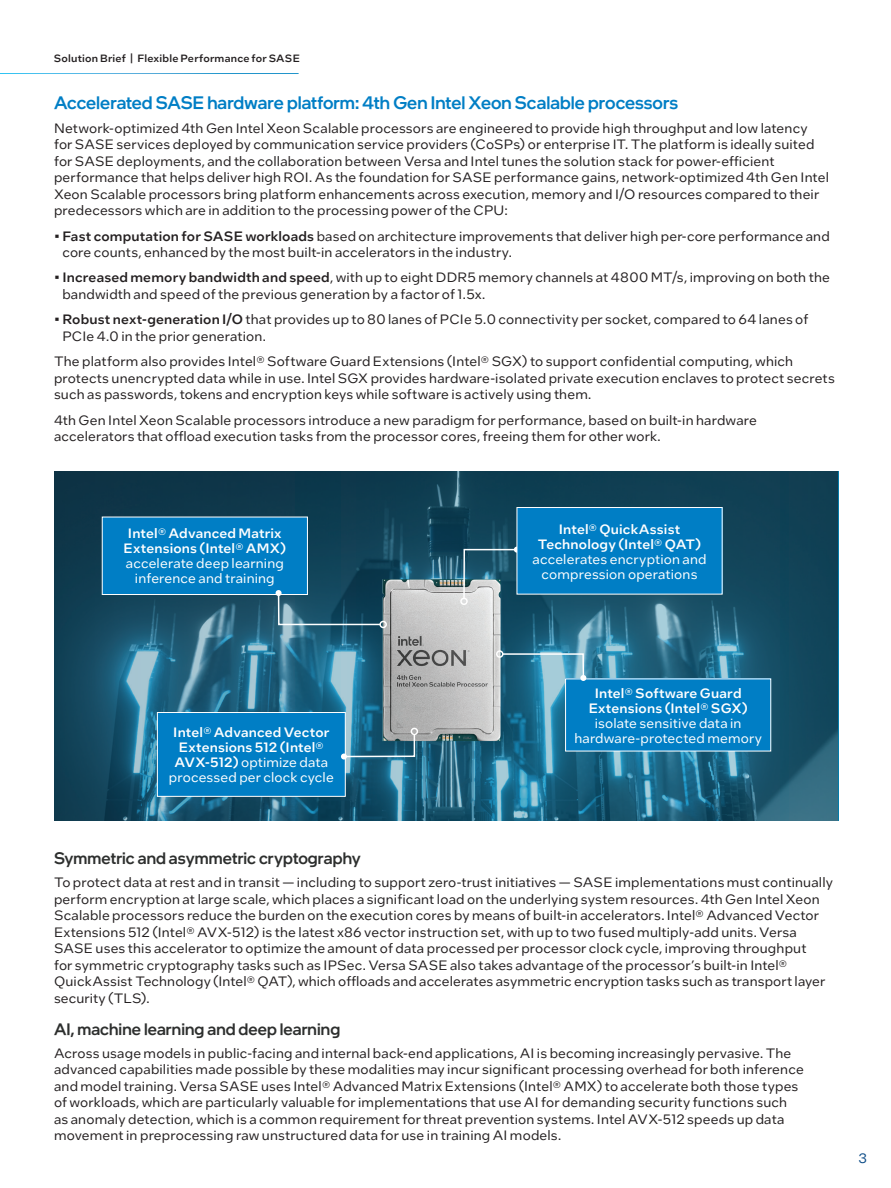
<style>
.page{position:relative;width:891px;height:1188px;background:#fff}
.page>*{position:absolute;margin:0;border:0;box-sizing:border-box;transform-origin:0 0}
.t1{font:500 18px "Intel One Display";color:#007ec5}
.t2{font:500 16.5px "Intel One Display";letter-spacing:.005em;color:#2d2f2e}
.t3{font:13.5px/16.5px "Intel One Text";letter-spacing:.01em;color:#231f20}
.t4{font:500 13.5px/15px "Intel One Text";letter-spacing:.01em;color:#fff;text-align:center}
.t5{font:13.5px/15px "Intel One Text";letter-spacing:.01em;color:#fff;text-align:center}
.t6{font:13.5px "Intel One Text";color:#0b4b87}
.t7{font:500 10.5px "Intel One Text";letter-spacing:.02em;color:#231f20}
.s1{font-weight:500}
.s2{font-weight:400}
</style>
<div class="page">
<img style="left:54px;top:472px;width:783px;height:349px">
<img style="left:383px;top:579px;width:118px;height:162px">
<div style="left:102px;top:517px;width:205px;height:78px;background:#007ec5"></div>
<div style="left:102px;top:517px;width:206px;height:78px;border:1px solid #fff"></div>
<div style="left:566px;top:679px;width:205px;height:72px;background:#007ec5"></div>
<div style="left:460px;top:598px;width:8px;height:7px;border:2px solid #fff;border-radius:50%"></div>
<svg style="left:463px;top:547px;width:57px;height:53px;background:#557e8d"></svg>
<div style="left:157px;top:713px;width:188px;height:83px;background:#007ec5"></div>
<div style="left:157px;top:712px;width:188px;height:85px;border:1px solid #fff"></div>
<svg style="left:276px;top:590px;width:106px;height:36px;background:#2b5d73"></svg>
<div style="left:379px;top:621px;width:8px;height:7px;border:2px solid #fff;border-radius:50%"></div>
<svg style="left:341px;top:733px;width:75px;height:27px;background:#437b94"></svg>
<div style="left:411px;top:728px;width:7px;height:7px;border:2px solid #fff;border-radius:50%"></div>
<div style="left:517px;top:508px;width:205px;height:86px;background:#007ec5"></div>
<div style="left:517px;top:507px;width:205px;height:87px;border:1px solid #fff"></div>
<svg style="left:501px;top:653px;width:85px;height:28px;background:#5b99b1"></svg>
<div style="left:496px;top:650px;width:8px;height:8px;border:2px solid #fff;border-radius:50%"></div>
<p class="t7" style="left:54px;top:51px;width:247px">Solution Brief | Flexible Performance for SASE</p>
<h1 class="t1" style="left:54px;top:92px;width:626px">Accelerated SASE hardware platform: 4th Gen Intel Xeon Scalable processors</h1>
<p class="t3" style="left:54px;top:119px;width:776px">Network-optimized 4th Gen Intel Xeon Scalable processors are engineered to provide high throughput and low latency for SASE services deployed by communication service providers (CoSPs) or enterprise IT. The platform is ideally suited for SASE deployments, and the collaboration between Versa and Intel tunes the solution stack for power-efficient performance that helps deliver high ROI. As the foundation for SASE performance gains, network-optimized 4th Gen Intel Xeon Scalable processors bring platform enhancements across execution, memory and I/O resources compared to their predecessors which are in addition to the processing power of the CPU:</p>
<p class="t3" style="left:62px;top:227px;width:769px;text-indent:-8px">• <span class="s1">Fast computation for SASE workloads</span> based on architecture improvements that deliver high per-core performance and core counts, enhanced by the most built-in accelerators in the industry.</p>
<p class="t3" style="left:62px;top:269px;width:769px;text-indent:-8px">• <span class="s1">Increased memory bandwidth and speed</span>, with up to eight DDR5 memory channels at 4800 MT/s, improving on both the bandwidth and speed of the previous generation by a factor of 1.5x.</p>
<p class="t3" style="left:62px;top:311px;width:748px;text-indent:-8px">• <span class="s1">Robust next-generation I/O</span> that provides up to 80 lanes of PCIe 5.0 connectivity per socket, compared to 64 lanes of<br>PCIe 4.0 in the prior generation.</p>
<p class="t3" style="left:54px;top:353px;width:782px">The platform also provides Intel® Software Guard Extensions (Intel® SGX) to support confidential computing, which protects unencrypted data while in use. Intel SGX provides hardware-isolated private execution enclaves to protect secrets such as passwords, tokens and encryption keys while software is actively using them.</p>
<p class="t3" style="left:54px;top:411px;width:704px">4th Gen Intel Xeon Scalable processors introduce a new paradigm for performance, based on built-in hardware accelerators that offload execution tasks from the processor cores, freeing them for other work.</p>
<p class="t4" style="left:124px;top:526px;width:164px">Intel® Advanced Matrix<br>Extensions (Intel® AMX)</p>
<p class="t5" style="left:126px;top:556px;width:160px">accelerate deep learning inference and training</p>
<p class="t4" style="left:538px;top:521px;width:165px">Intel® QuickAssist<br>Technology (Intel® QAT)</p>
<p class="t5" style="left:533px;top:551px;width:175px">accelerates encryption and compression operations</p>
<p class="t4" style="left:169px;top:724px;width:166px">Intel® Advanced Vector<br>Extensions 512 (Intel®<br>AVX-512) <span class="s2">optimize data processed per clock cycle</span></p>
<p class="t4" style="left:589px;top:685px;width:160px">Intel® Software Guard<br>Extensions (Intel® SGX)</p>
<p class="t5" style="left:574px;top:715px;width:189px">isolate sensitive data in hardware-protected memory</p>
<p class="t2" style="left:54px;top:848px;width:308px">Symmetric and asymmetric cryptography</p>
<p class="t3" style="left:54px;top:874px;width:780px">To protect data at rest and in transit — including to support zero-trust initiatives — SASE implementations must continually perform encryption at large scale, which places a significant load on the underlying system resources. 4th Gen Intel Xeon Scalable processors reduce the burden on the execution cores by means of built-in accelerators. Intel® Advanced Vector Extensions 512 (Intel® AVX-512) is the latest x86 vector instruction set, with up to two fused multiply-add units. Versa SASE uses this accelerator to optimize the amount of data processed per processor clock cycle, improving throughput<br>for symmetric cryptography tasks such as IPSec. Versa SASE also takes advantage of the processor’s built-in Intel® QuickAssist Technology (Intel® QAT), which offloads and accelerates asymmetric encryption tasks such as transport layer security (TLS).</p>
<p class="t2" style="left:54px;top:1018px;width:288px">AI, machine learning and deep learning</p>
<p class="t3" style="left:54px;top:1044px;width:751px">Across usage models in public-facing and internal back-end applications, AI is becoming increasingly pervasive. The advanced capabilities made possible by these modalities may incur significant processing overhead for both inference and model training. Versa SASE uses Intel® Advanced Matrix Extensions (Intel® AMX) to accelerate both those types of workloads, which are particularly valuable for implementations that use AI for demanding security functions such as anomaly detection, which is a common requirement for threat prevention systems. Intel AVX-512 speeds up data movement in preprocessing raw unstructured data for use in training AI models.</p>
<p class="t6" style="left:858px;top:1150px;width:10px">3</p>
</div>
